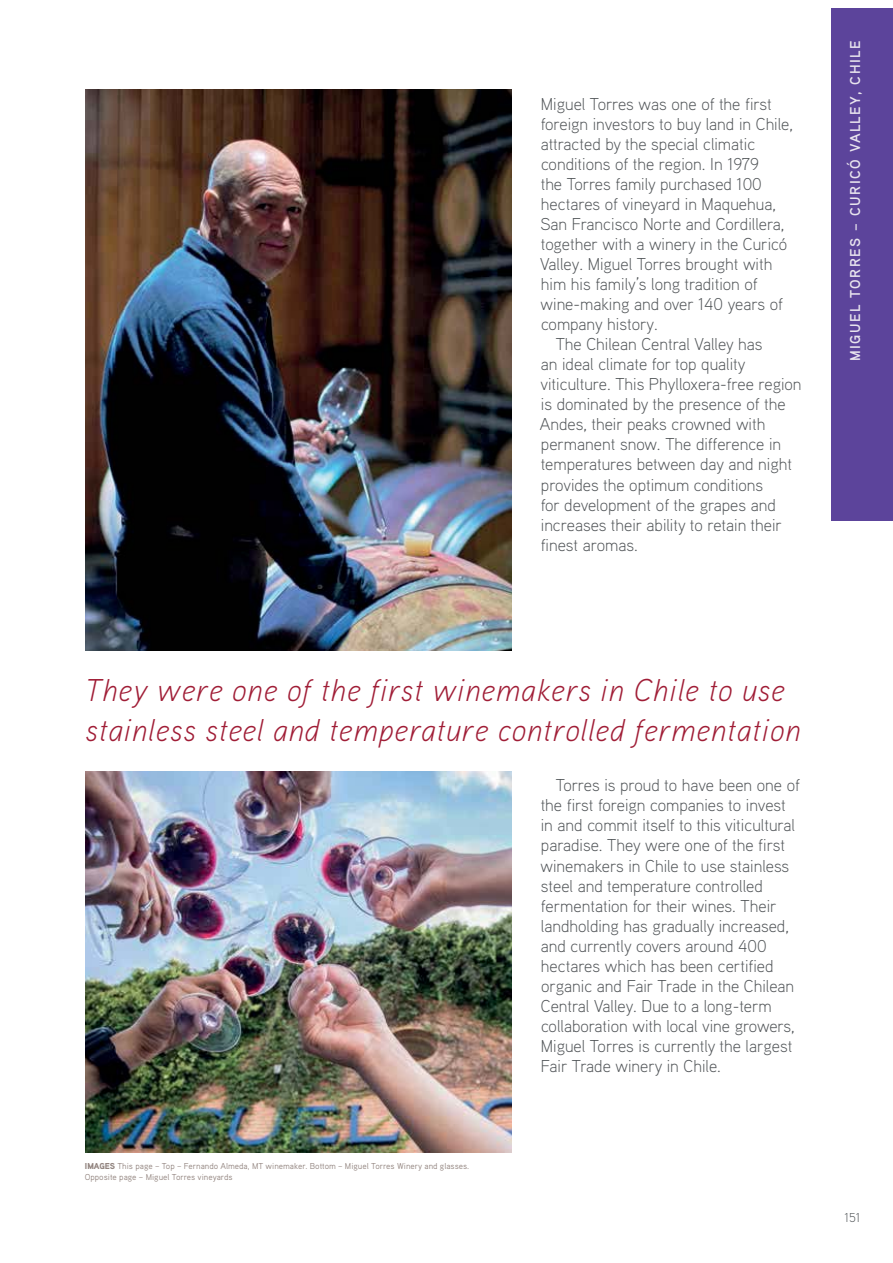
<style>
.page{position:relative;width:893px;height:1263px;background:#fff}
.page>*{position:absolute;margin:0;border:0;box-sizing:border-box;transform-origin:0 0}
.t1{font:italic 300 31.5px/40px "Aaux Pro OT";letter-spacing:.02em;color:#a01d36}
.t2{font:300 17.25px/20.1px "Aaux Pro OT";color:#505457}
.t3{font:700 14.25px "Aaux Pro OT";letter-spacing:.1em;color:#e8e4ee}
.t4{font:300 12.9px "Aaux Pro OT";color:#505457}
.t5{font:8.55px/11.4px "Aaux Pro OT";color:#92847f}
.s1{font-weight:900}
</style>
<div class="page">
<img style="left:85px;top:771px;width:426px;height:381px">
<div style="left:831px;top:8px;width:62px;height:513px;background:#5c449b"></div>
<img style="left:85px;top:89px;width:426px;height:562px">
<p class="t2" style="left:541px;top:95px;width:232px">Miguel Torres was one of the first</p>
<p class="t2" style="left:541px;top:115px;width:254px">foreign investors to buy land in Chile,</p>
<p class="t2" style="left:541px;top:135px;width:216px">attracted by the special climatic</p>
<p class="t2" style="left:541px;top:155px;width:219px">conditions of the region. In 1979</p>
<p class="t2" style="left:541px;top:175px;width:223px">the Torres family purchased 100</p>
<p class="t2" style="left:541px;top:195px;width:236px">hectares of vineyard in Maquehua,</p>
<p class="t2" style="left:540px;top:215px;width:246px">San Francisco Norte and Cordillera,</p>
<p class="t2" style="left:541px;top:235px;width:248px">together with a winery in the Curicó</p>
<p class="t2" style="left:540px;top:255px;width:234px">Valley. Miguel Torres brought with</p>
<p class="t2" style="left:541px;top:275px;width:218px">him his family’s long tradition of</p>
<p class="t2" style="left:541px;top:295px;width:244px">wine-making and over 140 years of</p>
<p class="t2" style="left:541px;top:315px;width:118px">company history.</p>
<p class="t2" style="left:556px;top:335px;width:208px">The Chilean Central Valley has</p>
<p class="t2" style="left:541px;top:356px;width:206px">an ideal climate for top quality</p>
<p class="t2" style="left:540px;top:376px;width:263px">viticulture. This Phylloxera-free region</p>
<p class="t2" style="left:541px;top:396px;width:246px">is dominated by the presence of the</p>
<p class="t2" style="left:540px;top:416px;width:227px">Andes, their peaks crowned with</p>
<p class="t2" style="left:541px;top:436px;width:242px">permanent snow. The difference in</p>
<p class="t2" style="left:541px;top:456px;width:253px">temperatures between day and night</p>
<p class="t2" style="left:541px;top:476px;width:224px">provides the optimum conditions</p>
<p class="t2" style="left:541px;top:496px;width:237px">for development of the grapes and</p>
<p class="t2" style="left:541px;top:516px;width:243px">increases their ability to retain their</p>
<p class="t2" style="left:541px;top:536px;width:99px">finest aromas.</p>
<p class="t3" style="left:850px;top:361px;width:322px;rotate:-90deg">MIGUEL TORRES – CURICÓ VALLEY, CHILE</p>
<h1 class="t1" style="left:85px;top:673px;width:717px">They were one of the first winemakers in Chile to use stainless steel and temperature controlled fermentation</h1>
<p class="t5" style="left:85px;top:1161px;width:386px"><span class="s1">IMAGES</span> This page – Top – Fernando Almeda, MT winemaker. Bottom – Miguel Torres Winery and glasses.<br>Opposite page – Miguel Torres vineyards</p>
<p class="t2" style="left:541px;top:777px;width:261px;text-indent:15px">Torres is proud to have been one of the first foreign companies to invest in and commit itself to this viticultural paradise. They were one of the first winemakers in Chile to use stainless steel and temperature controlled fermentation for their wines. Their landholding has gradually increased, and currently covers around 400 hectares which has been certified organic and Fair Trade in the Chilean Central Valley. Due to a long-term collaboration with local vine growers, Miguel Torres is currently the largest Fair Trade winery in Chile.</p>
<p class="t4" style="left:844px;top:1213px;width:17px">151</p>
</div>
